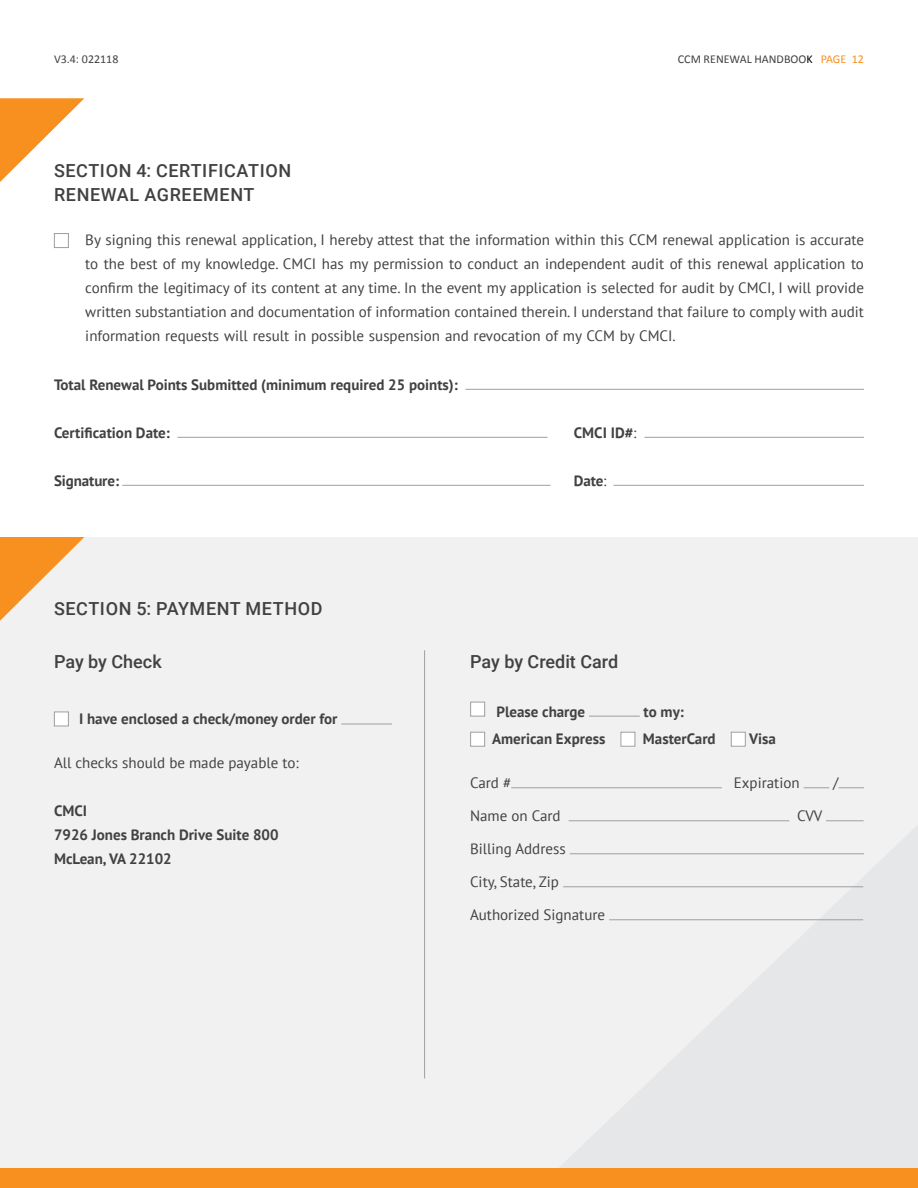
<style>
.page{position:relative;width:918px;height:1188px;background:#fff}
.page>*{position:absolute;margin:0;border:0;box-sizing:border-box;transform-origin:0 0}
.t1{font:500 18px/24px "Roboto";letter-spacing:.035em;color:#414042}
.t2{font:500 18px "Roboto";color:#414042}
.t3{font:15px/24px "PT Sans";color:#414042;text-align:justify}
.t4{font:700 15px/24px "PT Sans";color:#414042}
.t5{font:12px "Calibri";color:#414042}
.s1{color:#000}
.s2{color:#f7901e}
.s3{font-weight:400}
</style>
<div class="page">
<svg style="left:0;top:98px;width:84px;height:84px"></svg>
<hr style="left:465px;top:389px;width:399px;height:1px;background:#9d9fa2">
<hr style="left:178px;top:437px;width:370px;height:1px;background:#9d9fa2">
<hr style="left:645px;top:437px;width:219px;height:1px;background:#9d9fa2">
<hr style="left:122px;top:485px;width:429px;height:1px;background:#9d9fa2">
<hr style="left:613px;top:485px;width:251px;height:1px;background:#9d9fa2">
<div style="left:54px;top:233px;width:15px;height:15px;background:#fff;border:1px solid #9d9fa2"></div>
<div style="left:0;top:537px;width:918px;height:651px;background:#f1f1f2"></div>
<svg style="left:537px;top:826px;width:381px;height:343px"></svg>
<svg style="left:0;top:537px;width:84px;height:84px"></svg>
<hr style="left:341px;top:724px;width:51px;height:1px;background:#9d9fa2">
<div style="left:470px;top:732px;width:15px;height:15px;background:#fff;border:1px solid #9d9fa2"></div>
<div style="left:621px;top:732px;width:14px;height:14px;background:#fff"></div>
<div style="left:621px;top:732px;width:14px;height:15px;border:1px solid #9d9fa2"></div>
<div style="left:731px;top:732px;width:14px;height:14px;background:#fff"></div>
<div style="left:731px;top:732px;width:15px;height:15px;border:1px solid #9d9fa2"></div>
<div style="left:54px;top:712px;width:15px;height:14px;background:#fff;border:1px solid #9d9fa2"></div>
<hr style="left:511px;top:787px;width:211px;height:1px;background:#9d9fa2">
<svg style="left:804px;top:787px;width:25px;height:1px"></svg>
<svg style="left:839px;top:787px;width:25px;height:1px"></svg>
<hr style="left:569px;top:820px;width:220px;height:1px;background:#9d9fa2">
<hr style="left:826px;top:820px;width:38px;height:1px;background:#9d9fa2">
<hr style="left:570px;top:853px;width:294px;height:1px;background:#9d9fa2">
<hr style="left:563px;top:886px;width:300px;height:1px;background:#9d9fa2">
<hr style="left:609px;top:919px;width:254px;height:1px;background:#9d9fa2">
<div style="left:0;top:1169px;width:918px;height:19px;background:#f7901e"></div>
<hr style="left:424px;top:650px;width:1px;height:428px;background:#9d9fa2">
<div style="left:470px;top:702px;width:15px;height:15px;background:#fff;border:1px solid #9d9fa2"></div>
<hr style="left:589px;top:716px;width:51px;height:1px;background:#9d9fa2">
<p class="t5" style="left:54px;top:51px;width:66px">V3.4: 022118</p>
<p class="t5" style="left:678px;top:51px;width:188px">CCM RENEWAL HANDBOO<span class="s1">K</span> <span class="s2">PAGE 12</span></p>
<p class="t1" style="left:54px;top:158px;width:239px">SECTION 4: CERTIFICATION<br>RENEWAL AGREEMENT</p>
<p class="t3" style="left:85px;top:228px;width:780px">By signing this renewal application, I hereby attest that the information within this CCM renewal application is accurate to the best of my knowledge. CMCI has my permission to conduct an independent audit of this renewal application to confirm the legitimacy of its content at any time. In the event my application is selected for audit by CMCI, I will provide written substantiation and documentation of information contained therein. I understand that failure to comply with audit information requests will result in possible suspension and revocation of my CCM by CMCI.</p>
<p class="t4" style="left:54px;top:372px;width:405px">Total Renewal Points Submitted (minimum required 25 points):</p>
<p class="t4" style="left:54px;top:420px;width:117px">Certification Date:</p>
<p class="t4" style="left:574px;top:420px;width:64px">CMCI ID#<span class="s3">:</span></p>
<p class="t4" style="left:54px;top:468px;width:67px">Signature:</p>
<p class="t4" style="left:574px;top:468px;width:34px">Date<span class="s3">:</span></p>
<p class="t1" style="left:54px;top:596px;width:270px">SECTION 5: PAYMENT METHOD</p>
<p class="t2" style="left:54px;top:649px;width:109px">Pay by Check</p>
<p class="t2" style="left:470px;top:649px;width:150px">Pay by Credit Card</p>
<p class="t4" style="left:496px;top:699px;width:90px">Please charge</p>
<p class="t4" style="left:644px;top:699px;width:42px">to my:</p>
<p class="t4" style="left:79px;top:707px;width:260px">I have enclosed a check/money order for</p>
<p class="t3" style="left:54px;top:751px;width:246px">All checks should be made payable to:</p>
<p class="t4" style="left:54px;top:799px;width:226px">CMCI<br>7926 Jones Branch Drive Suite 800<br>McLean, VA 22102</p>
<p class="t4" style="left:492px;top:726px;width:115px">American Express</p>
<p class="t4" style="left:643px;top:726px;width:74px">MasterCard</p>
<p class="t4" style="left:749px;top:726px;width:28px">Visa</p>
<p class="t3" style="left:470px;top:771px;width:43px">Card #</p>
<p class="t3" style="left:734px;top:771px;width:67px">Expiration</p>
<p class="t3" style="left:833px;top:771px;width:7px">/</p>
<p class="t3" style="left:470px;top:804px;width:92px">Name on Card</p>
<p class="t3" style="left:797px;top:804px;width:27px">CVV</p>
<p class="t3" style="left:470px;top:837px;width:97px">Billing Address</p>
<p class="t3" style="left:470px;top:870px;width:91px">City, State, Zip</p>
<p class="t3" style="left:470px;top:903px;width:137px">Authorized Signature</p>
</div>
